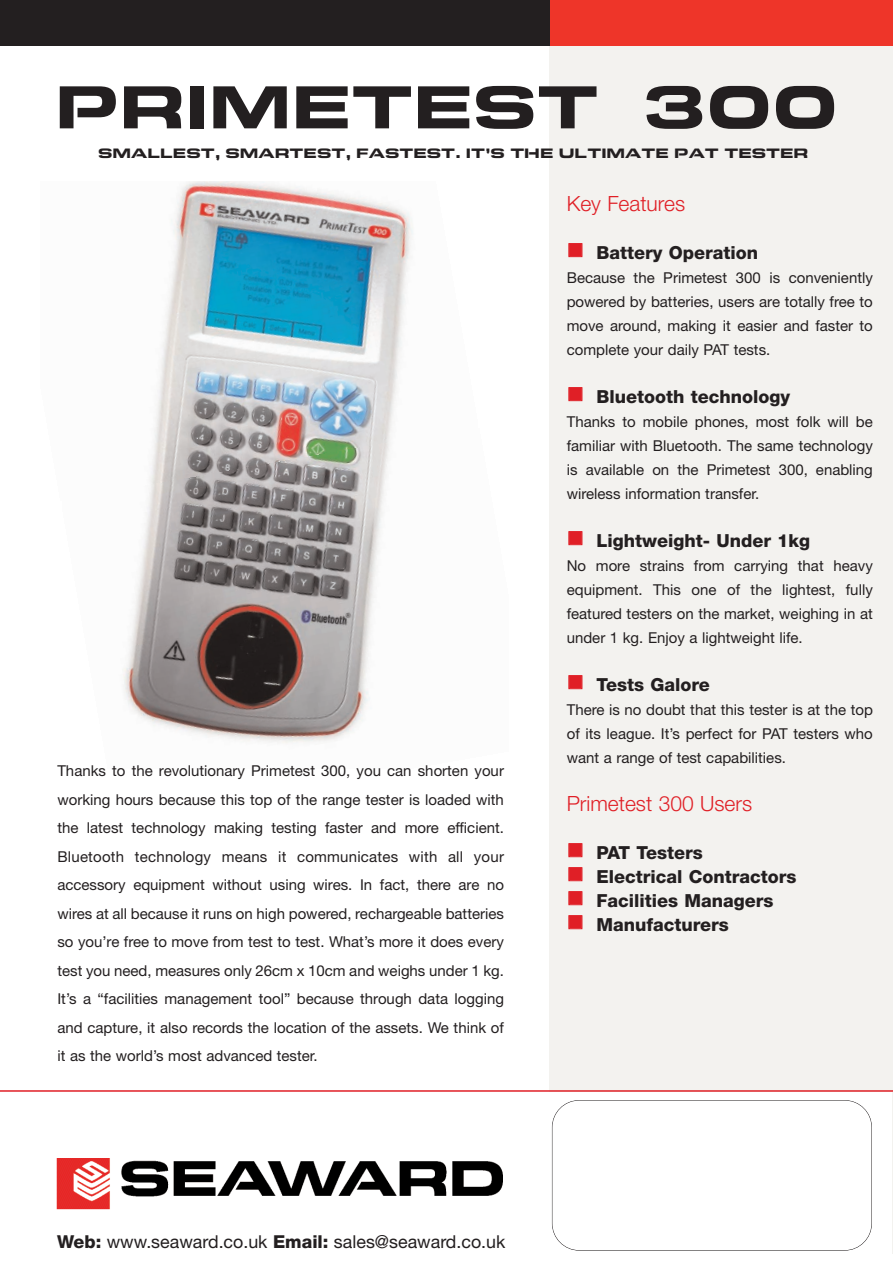
<style>
.page{position:relative;width:893px;height:1263px;background:#fff}
.page>*{position:absolute;margin:0;border:0;box-sizing:border-box;transform-origin:0 0}
.t1{font:60px "Seaward";color:#231f20}
.t2{font:300 21px "Helvetica Neue";color:#e01f26}
.t3{font:800 18px/24px "Helvetica Neue";color:#231f20}
.t4{font:17.85px "Helvetica Neue";color:#231f20}
.t5{font:15px/24px "Helvetica Neue";color:#231f20;text-align:justify}
.t6{font:13.5px "Seaward";color:#231f20}
.s1{font-weight:800}
</style>
<div class="page">
<div style="left:549px;top:8px;width:344px;height:1246px;background:#f3f2ef"></div>
<div style="left:0;top:0;width:893px;height:46px;background:#ee3529"></div>
<div style="left:0;top:0;width:550px;height:46px;background:#231f20"></div>
<img style="left:155px;top:181px;width:258px;height:247px">
<img style="left:123px;top:428px;width:269px;height:316px">
<div style="left:0;top:1092px;width:892px;height:171px;background:#fff"></div>
<img style="left:56px;top:1158px;width:447px;height:52px">
<hr style="left:0;top:1090px;width:893px;height:2px;background:#e01f26">
<div style="left:552px;top:1100px;width:320px;height:151px;border:1px solid #231f20;border-radius:27px"></div>
<h1 class="t1" style="left:55px;top:73px;width:784px">PRIMETEST 300</h1>
<p class="t6" style="left:98px;top:146px;width:712px">SMALLEST, SMARTEST, FASTEST. IT’S THE ULTIMATE PAT TESTER</p>
<p class="t5" style="left:57px;top:758px;width:448px;line-height:28.5px">Thanks to the revolutionary Primetest 300, you can shorten your working hours because this top of the range tester is loaded with the latest technology making testing faster and more efficient.<br>Bluetooth technology means it communicates with all your accessory equipment without using wires. In fact, there are no wires at all because it runs on high powered, rechargeable batteries so you’re free to move from test to test. What’s more it does every test you need, measures only 26cm x 10cm and weighs under 1 kg.<br>It’s a “facilities management tool” because through data logging and capture, it also records the location of the assets. We think of it as the world’s most advanced tester.</p>
<h2 class="t2" style="left:567px;top:196px;width:120px">Key Features</h2>
<p class="t3" style="left:596px;top:242px;width:163px">Battery Operation</p>
<p class="t5" style="left:567px;top:267px;width:308px">Because the Primetest 300 is conveniently powered by batteries, users are totally free to move around, making it easier and faster to complete your daily PAT tests.</p>
<p class="t3" style="left:596px;top:386px;width:195px">Bluetooth technology</p>
<p class="t5" style="left:567px;top:411px;width:308px">Thanks to mobile phones, most folk will be familiar with Bluetooth. The same technology is available on the Primetest 300, enabling wireless information transfer.</p>
<p class="t3" style="left:596px;top:530px;width:215px">Lightweight- Under 1kg</p>
<p class="t5" style="left:567px;top:555px;width:308px">No more strains from carrying that heavy equipment. This one of the lightest, fully featured testers on the market, weighing in at under 1 kg. Enjoy a lightweight life.</p>
<p class="t3" style="left:596px;top:674px;width:115px">Tests Galore</p>
<p class="t5" style="left:567px;top:699px;width:308px">There is no doubt that this tester is at the top of its league. It’s perfect for PAT testers who want a range of test capabilities.</p>
<h2 class="t2" style="left:567px;top:796px;width:187px">Primetest 300 Users</h2>
<p class="t3" style="left:596px;top:842px;width:201px">PAT Testers<br>Electrical Contractors<br>Facilities Managers<br>Manufacturers</p>
<p class="t4" style="left:57px;top:1235px;width:450px"><span class="s1">Web:</span> www.seaward.co.uk <span class="s1">Email:</span> sales@seaward.co.uk</p>
</div>
